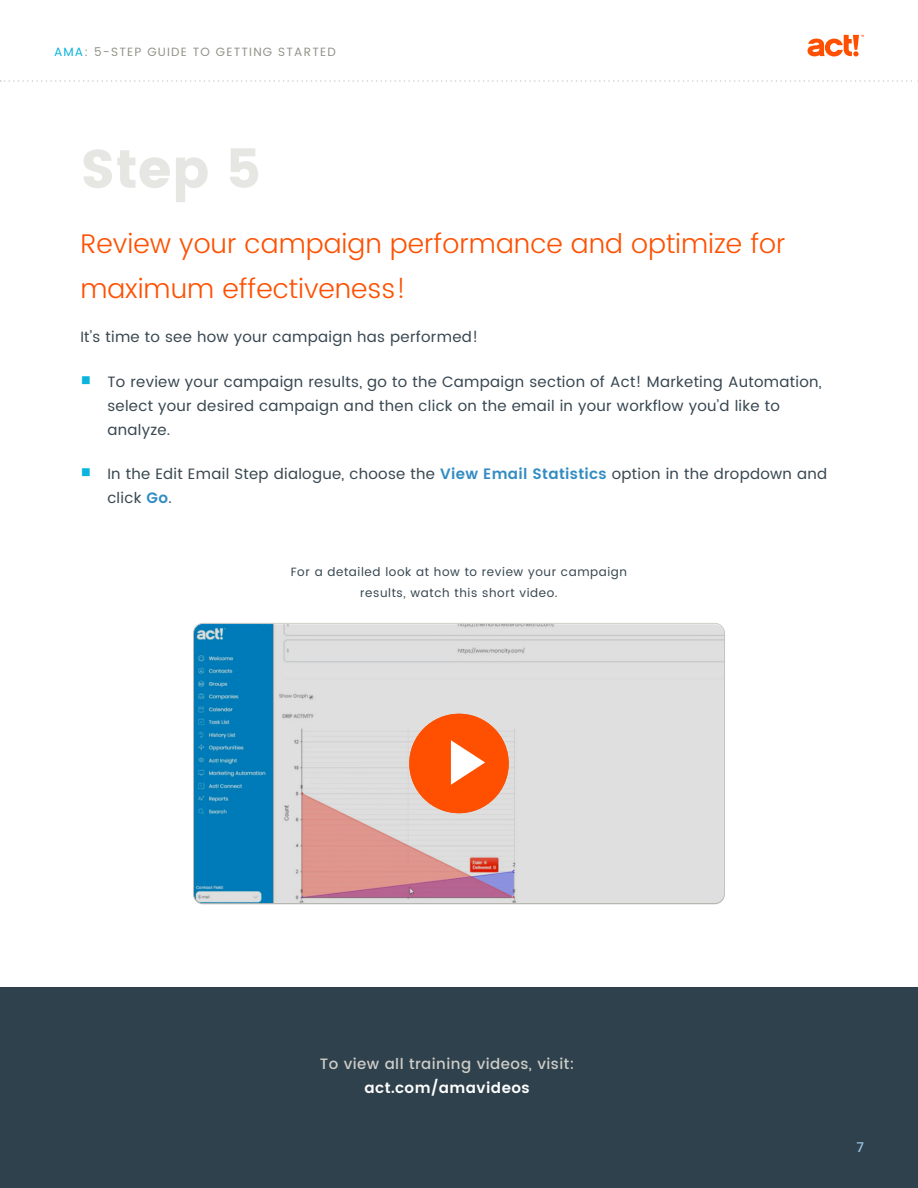
<style>
.page{position:relative;width:918px;height:1188px;background:#fff}
.page>*{position:absolute;margin:0;border:0;box-sizing:border-box;transform-origin:0 0}
.t1{font:54px "Poppins";color:#e6e6e3}
.t2{font:300 27px/45px "Poppins";color:#fe5000}
.t3{font:15px/24px "Poppins";letter-spacing:.02em;color:#374650}
.t4{font:500 15px "Poppins";letter-spacing:.03em;color:#cdcdc8}
.t5{font:600 15px "Poppins";letter-spacing:.03em;color:#fff}
.t6{font:500 13.5px "Poppins";color:#add1e8}
.t7{font:12px/21px "Poppins";letter-spacing:.05em;color:#374650;text-align:center}
.t8{font:12px "Poppins";letter-spacing:.1em;color:#939389}
.s1{color:#0ab4dc}
.s2{font-family:"Minion Pro";font-size:27px;color:#0ab4dc}
.s3{font-weight:600;color:#328cc3}
</style>
<div class="page">
<svg style="left:808px;top:35px;width:56px;height:21px"></svg>
<svg style="left:0;top:80px;width:918px;height:2px"></svg>
<div style="left:0;top:987px;width:918px;height:201px;background:#2f414c"></div>
<svg style="left:193px;top:624px;width:531px;height:281px;background:#bcc7d0"></svg>
<div style="left:409px;top:714px;width:100px;height:99px;background:#fe5000;border-radius:50%"></div>
<svg style="left:451px;top:740px;width:34px;height:45px"></svg>
<p class="t8" style="left:54px;top:44px;width:283px"><span class="s1">AMA</span>: 5-STEP GUIDE TO GETTING STARTED</p>
<h1 class="t1" style="left:80px;top:138px;width:182px">Step 5</h1>
<h2 class="t2" style="left:80px;top:222px;width:707px">Review your campaign performance and optimize for maximum effectiveness!</h2>
<p class="t3" style="left:80px;top:326px;width:399px">It’s time to see how your campaign has performed!</p>
<p class="t3" style="left:107px;top:370px;width:716px;text-indent:-27px"><span class="s2">■</span> To review your campaign results, go to the Campaign section of Act! Marketing Automation, select your desired campaign and then click on the email in your workflow you’d like to analyze.</p>
<p class="t3" style="left:107px;top:462px;width:721px;text-indent:-27px"><span class="s2">■</span> In the Edit Email Step dialogue, choose the <span class="s3">View Email Statistics</span> option in the dropdown and click <span class="s3">Go</span>.</p>
<p class="t7" style="left:291px;top:562px;width:338px">For a detailed look at how to review your campaign results, watch this short video.</p>
<p class="t4" style="left:320px;top:1053px;width:256px">To view all training videos, visit:</p>
<p class="t5" style="left:364px;top:1076px;width:167px">act.com/amavideos</p>
<p class="t6" style="left:856px;top:1137px;width:9px">7</p>
</div>
